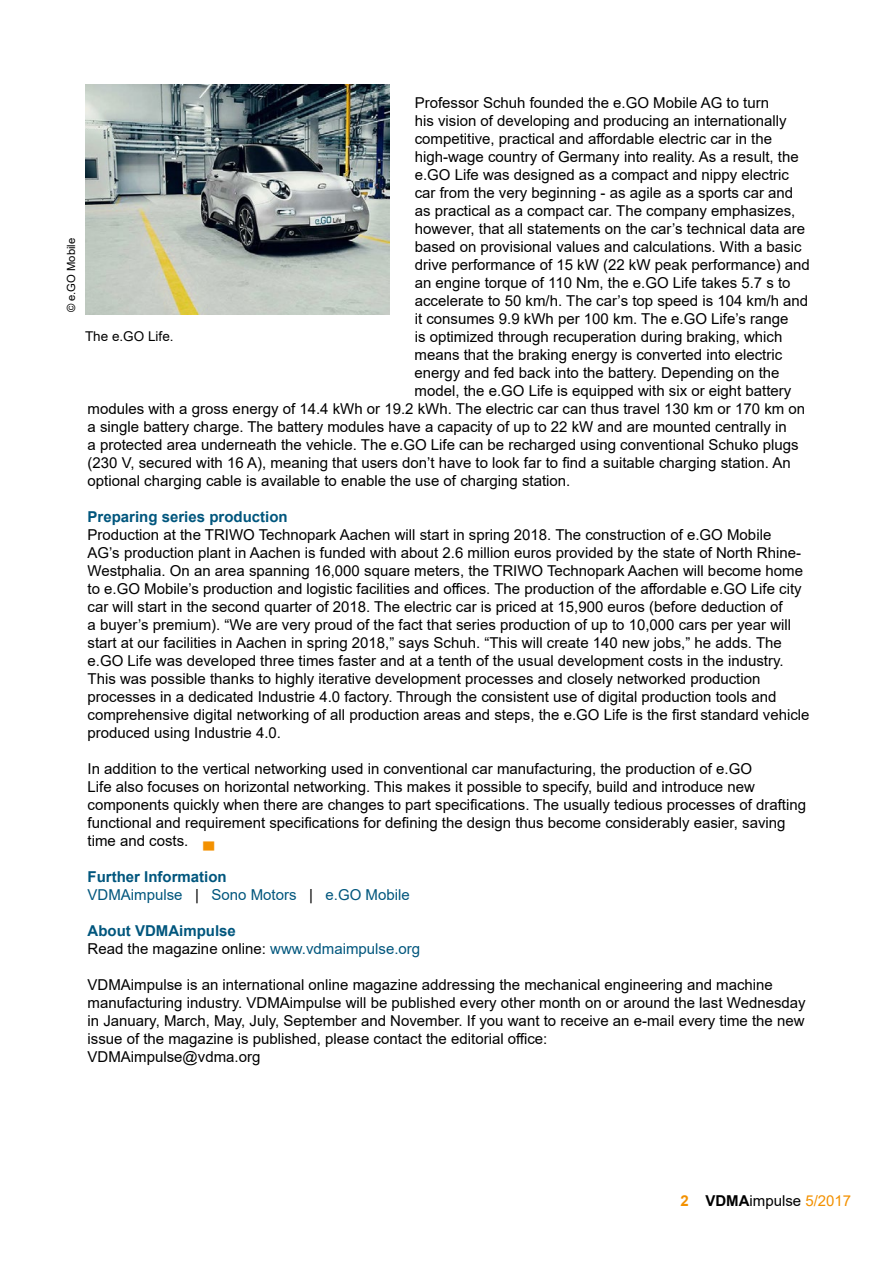
<style>
.page{position:relative;width:893px;height:1263px;background:#fff}
.page>*{position:absolute;margin:0;border:0;box-sizing:border-box;transform-origin:0 0}
.t1{font:15px/18px "Arial";color:#000}
.t2{font:15px/18px "Arial";color:#00567d}
.t3{font:700 15px "Arial";color:#00567d}
.t4{font:13.5px "Arial";color:#000}
.t5{font:11.25px "Arial";color:#000}
.s1{font-weight:700;color:#f39100}
.s2{font-weight:700}
.s3{color:#000}
.s4{font-weight:700;color:#00567d}
.s5{color:#00567d}
.s6{color:#f39100}
</style>
<div class="page">
<img style="left:85px;top:85px;width:304px;height:229px">
<p class="t5" style="left:64px;top:312px;width:76px;rotate:-90deg">© e.GO Mobile</p>
<p class="t1" style="left:415px;top:94px;width:356px">Professor Schuh founded the e.GO Mobile AG to turn</p>
<p class="t1" style="left:415px;top:112px;width:373px">his vision of developing and producing an internationally</p>
<p class="t1" style="left:415px;top:130px;width:359px">competitive, practical and affordable electric car in the</p>
<p class="t1" style="left:415px;top:148px;width:386px">high-wage country of Germany into reality. As a result, the</p>
<p class="t1" style="left:415px;top:166px;width:376px">e.GO Life was designed as a compact and nippy electric</p>
<p class="t1" style="left:415px;top:184px;width:380px">car from the very beginning - as agile as a sports car and</p>
<p class="t1" style="left:415px;top:202px;width:382px">as practical as a compact car. The company emphasizes,</p>
<p class="t1" style="left:415px;top:220px;width:392px">however, that all statements on the car’s technical data are</p>
<p class="t1" style="left:415px;top:238px;width:388px">based on provisional values and calculations. With a basic</p>
<p class="t1" style="left:415px;top:256px;width:397px">drive performance of 15 kW (22 kW peak performance) and</p>
<p class="t1" style="left:415px;top:274px;width:377px">an engine torque of 110 Nm, the e.GO Life takes 5.7 s to</p>
<p class="t1" style="left:415px;top:292px;width:395px">accelerate to 50 km/h. The car’s top speed is 104 km/h and</p>
<p class="t1" style="left:415px;top:310px;width:375px">it consumes 9.9 kWh per 100 km. The e.GO Life’s range</p>
<p class="t1" style="left:415px;top:328px;width:369px">is optimized through recuperation during braking, which</p>
<p class="t1" style="left:415px;top:346px;width:369px">means that the braking energy is converted into electric</p>
<p class="t1" style="left:415px;top:364px;width:366px">energy and fed back into the battery. Depending on the</p>
<p class="t1" style="left:415px;top:382px;width:378px">model, the e.GO Life is equipped with six or eight battery</p>
<p class="t1" style="left:88px;top:400px;width:719px">modules with a gross energy of 14.4 kWh or 19.2 kWh. The electric car can thus travel 130 km or 170 km on</p>
<p class="t1" style="left:88px;top:418px;width:701px">a single battery charge. The battery modules have a capacity of up to 22 kW and are mounted centrally in</p>
<p class="t1" style="left:88px;top:436px;width:712px">a protected area underneath the vehicle. The e.GO Life can be recharged using conventional Schuko plugs</p>
<p class="t1" style="left:88px;top:454px;width:705px">(230 V, secured with 16 A), meaning that users don’t have to look far to find a suitable charging station. An</p>
<p class="t1" style="left:88px;top:472px;width:484px">optional charging cable is available to enable the use of charging station.</p>
<p class="t3" style="left:88px;top:506px;width:202px">Preparing series production</p>
<p class="t1" style="left:88px;top:526px;width:723px">Production at the TRIWO Technopark Aachen will start in spring 2018. The construction of e.GO Mobile<br>AG’s production plant in Aachen is funded with about 2.6 million euros provided by the state of North Rhine-Westphalia. On an area spanning 16,000 square meters, the TRIWO Technopark Aachen will become home to e.GO Mobile’s production and logistic facilities and offices. The production of the affordable e.GO Life city car will start in the second quarter of 2018. The electric car is priced at 15,900 euros (before deduction of<br>a buyer’s premium). “We are very proud of the fact that series production of up to 10,000 cars per year will start at our facilities in Aachen in spring 2018,” says Schuh. “This will create 140 new jobs,” he adds. The e.GO Life was developed three times faster and at a tenth of the usual development costs in the industry.<br>This was possible thanks to highly iterative development processes and closely networked production processes in a dedicated Industrie 4.0 factory. Through the consistent use of digital production tools and comprehensive digital networking of all production areas and steps, the e.GO Life is the first standard vehicle produced using Industrie 4.0.</p>
<p class="t1" style="left:88px;top:760px;width:720px">In addition to the vertical networking used in conventional car manufacturing, the production of e.GO<br>Life also focuses on horizontal networking. This makes it possible to specify, build and introduce new components quickly when there are changes to part specifications. The usually tedious processes of drafting functional and requirement specifications for defining the design thus become considerably easier, saving time and costs. <span class="s1">▄</span></p>
<p class="t2" style="left:88px;top:868px;width:324px"><span class="s2">Further Information<br></span>VDMAimpulse <span class="s3">|</span> Sono Motors <span class="s3">|</span> e.GO Mobile</p>
<p class="t1" style="left:88px;top:922px;width:334px"><span class="s4">About VDMAimpulse<br></span>Read the magazine online: <span class="s5">www.vdmaimpulse.org</span></p>
<p class="t1" style="left:88px;top:976px;width:720px">VDMAimpulse is an international online magazine addressing the mechanical engineering and machine manufacturing industry. VDMAimpulse will be published every other month on or around the last Wednesday in January, March, May, July, September and November. If you want to receive an e-mail every time the new issue of the magazine is published, please contact the editorial office:<br>VDMAimpulse@vdma.org</p>
<p class="t4" style="left:85px;top:327px;width:90px">The e.GO Life.</p>
<p class="t1" style="left:680px;top:1192px;width:172px"><span class="s1">2</span> <span class="s2">VDMA</span>impulse <span class="s6">5/2017</span></p>
</div>
